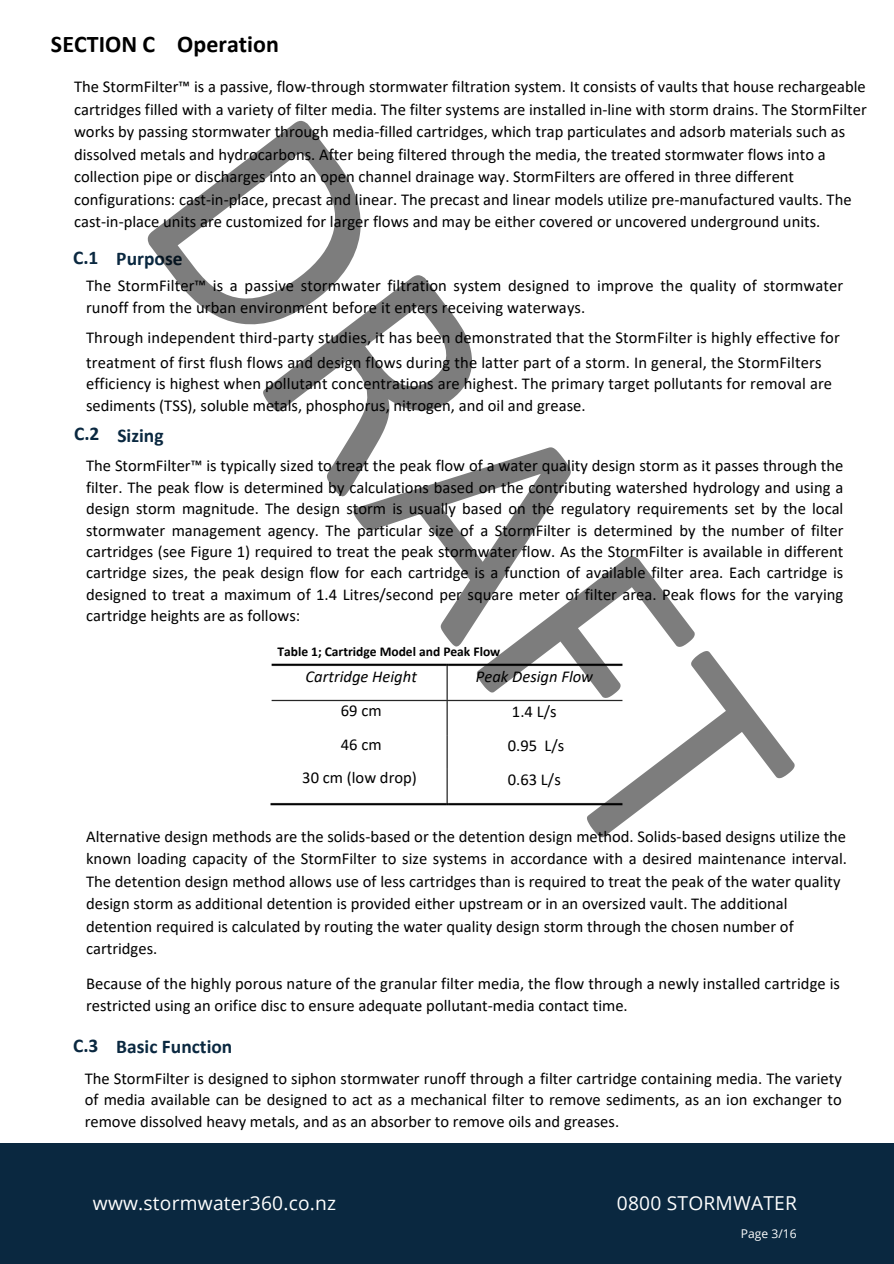
<style>
.page{position:relative;width:894px;height:1264px;background:#fff}
.page>*{position:absolute;margin:0;border:0;box-sizing:border-box;transform-origin:0 0}
.t1{font:315.15px "Calibri";color:#000}
.t2{font:700 24px "Calibri";color:#000}
.t3{font:700 19.5px "Calibri";color:#0a2840}
.t4{font:19.2px "Open Sans";letter-spacing:.01em;color:#fff}
.t5{font:16.5px/22.5px "Calibri";color:#000}
.t6{font:italic 16.5px "Calibri";color:#000}
.t7{font:700 13.5px "Calibri";color:#000}
.t8{font:12px "Open Sans";letter-spacing:.005em;color:#fff}
.s1{font-style:italic}
</style>
<div class="page">
<img style="left:270px;top:663px;width:353px;height:143px">
<div style="left:0;top:1142px;width:893px;height:121px;background:#0a2840"></div>
<h6 class="t2" style="left:51px;top:34px;width:229px">SECTION C Operation</h6>
<h6 class="t5" style="left:74px;top:77px;width:794px">The StormFilter™ is a passive, flow-through stormwater filtration system. It consists of vaults that house rechargeable cartridges filled with a variety of filter media. The filter systems are installed in-line with storm drains. The StormFilter works by passing stormwater through media-filled cartridges, which trap particulates and adsorb materials such as dissolved metals and hydrocarbons. After being filtered through the media, the treated stormwater flows into a collection pipe or discharges into an open channel drainage way. StormFilters are offered in three different configurations: cast-in-place, precast and linear. The precast and linear models utilize pre-manufactured vaults. The cast-in-place units are customized for larger flows and may be either covered or uncovered underground units.</h6>
<h1 class="t1" style="left:318px;top:73px;width:846px;rotate:53deg">DRAFT</h1>
<h6 class="t3" style="left:73px;top:249px;width:27px">C.1</h6>
<h6 class="t3" style="left:116px;top:250px;width:68px">Purpose</h6>
<p class="t5" style="left:86px;top:277px;width:758px;line-height:21.3px">The StormFilter™ is a passive stormwater filtration system designed to improve the quality of stormwater runoff from the urban environment before it enters receiving waterways.</p>
<p class="t5" style="left:86px;top:327px;width:755px;line-height:24.8px">Through independent third-party studies, it has been demonstrated that the StormFilter is highly effective for treatment of first flush flows and design flows during the latter part of a storm. In general, the StormFilters</p>
<p class="t5" style="left:86px;top:374px;width:747px;line-height:21.3px">efficiency is highest when pollutant concentrations are highest. The primary target pollutants for removal are sediments (TSS), soluble metals, phosphorus, nitrogen, and oil and grease.</p>
<h6 class="t3" style="left:74px;top:426px;width:27px">C.2</h6>
<h4 class="t3" style="left:117px;top:427px;width:48px">Sizing</h4>
<h6 class="t5" style="left:86px;top:456px;width:758px;line-height:21.3px;text-align:justify">The StormFilter™ is typically sized to treat the peak flow of a water quality design storm as it passes through the filter. The peak flow is determined by calculations based on the contributing watershed hydrology and using a design storm magnitude. The design storm is usually based on the regulatory requirements set by the local stormwater management agency. The particular size of a StormFilter is determined by the number of filter cartridges (see Figure 1) required to treat the peak stormwater flow. As the StormFilter is available in different cartridge sizes, the peak design flow for each cartridge is a function of available filter area. Each cartridge is designed to treat a maximum of 1.4 Litres/second per square meter of filter area. Peak flows for the varying cartridge heights are as follows:</h6>
<p class="t7" style="left:277px;top:645px;width:224px">Table 1; Cartridge Model and Peak Flow</p>
<h4 class="t5" style="left:302px;top:661px;width:116px;line-height:33.8px;text-align:center"><span class="s1">Cartridge Height<br></span>69 cm<br>46 cm<br>30 cm (low drop)</h4>
<h6 class="t6" style="left:476px;top:669px;width:119px">Peak Design Flow</h6>
<h3 class="t5" style="left:512px;top:702px;width:46px">1.4 L/s</h3>
<h4 class="t5" style="left:507px;top:730px;width:58px;line-height:33.8px">0.95 L/s<br>0.63 L/s</h4>
<h6 class="t5" style="left:86px;top:826px;width:762px">Alternative design methods are the solids-based or the detention design method. Solids-based designs utilize the known loading capacity of the StormFilter to size systems in accordance with a desired maintenance interval.<br>The detention design method allows use of less cartridges than is required to treat the peak of the water quality design storm as additional detention is provided either upstream or in an oversized vault. The additional detention required is calculated by routing the water quality design storm through the chosen number of cartridges.</h6>
<p class="t5" style="left:86px;top:973px;width:755px">Because of the highly porous nature of the granular filter media, the flow through a newly installed cartridge is restricted using an orifice disc to ensure adequate pollutant-media contact time.</p>
<h3 class="t3" style="left:73px;top:1036px;width:27px">C.3</h3>
<h5 class="t3" style="left:116px;top:1038px;width:118px">Basic Function</h5>
<h3 class="t5" style="left:85px;top:1068px;width:758px;line-height:21.3px;text-align:justify">The StormFilter is designed to siphon stormwater runoff through a filter cartridge containing media. The variety of media available can be designed to act as a mechanical filter to remove sediments, as an ion exchanger to remove dissolved heavy metals, and as an absorber to remove oils and greases.</h3>
<h2 class="t4" style="left:93px;top:1189px;width:245px">www.stormwater360.co.nz</h2>
<h2 class="t4" style="left:616px;top:1189px;width:181px">0800 STORMWATER</h2>
<h6 class="t8" style="left:740px;top:1225px;width:58px">Page 3/16</h6>
</div>
